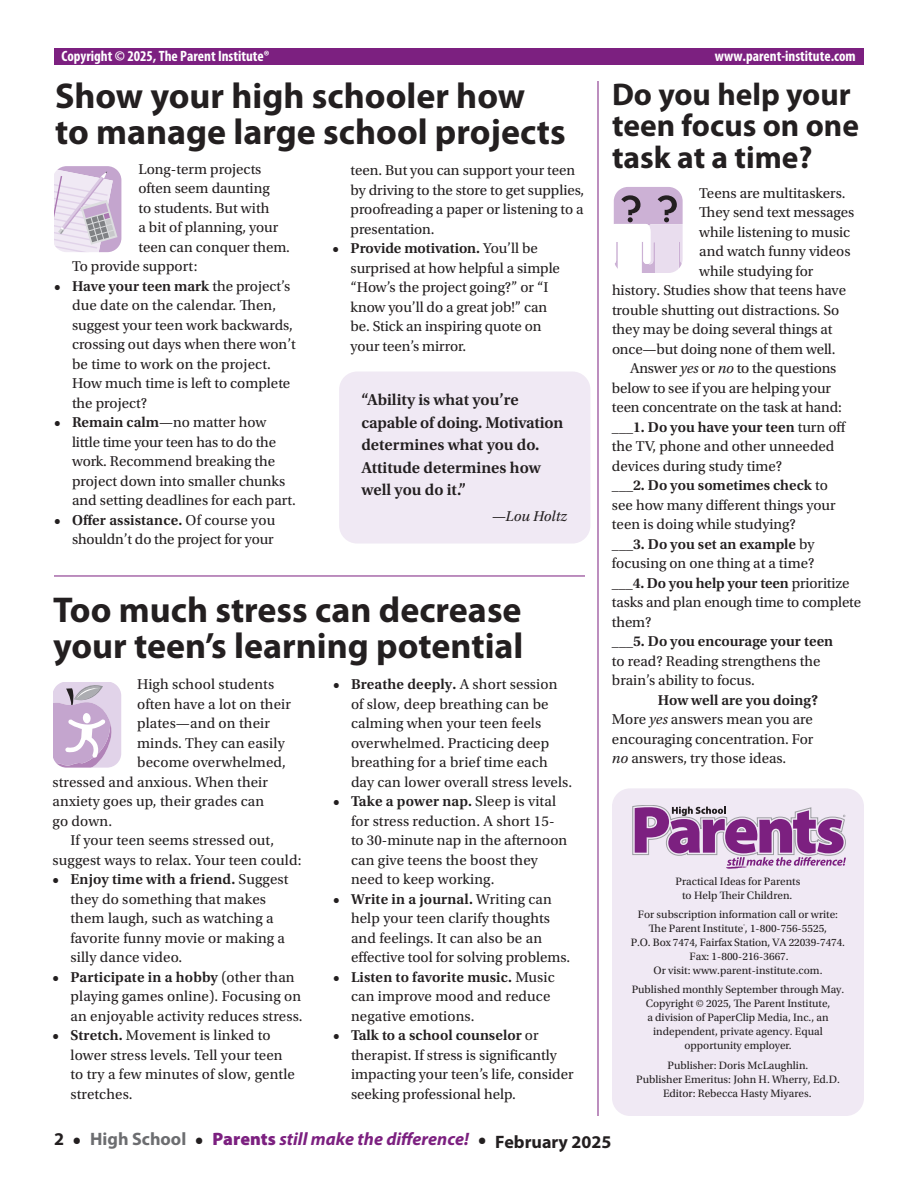
<style>
.page{position:relative;width:918px;height:1188px;background:#fff}
.page>*{position:absolute;margin:0;border:0;box-sizing:border-box;transform-origin:0 0}
.t1{font:700 36px/36px "Myriad Pro";color:#231f20}
.t2{font:700 31.5px/31.5px "Myriad Pro";color:#231f20}
.t3{font:italic 700 18px "Myriad Pro";color:#7c2080}
.t4{font:700 18px "Myriad Pro";color:#231f20}
.t5{font:600 16.5px/22.5px "Utopia Std";color:#231f20}
.t6{font:15px/19.5px "Utopia Std";color:#231f20}
.t7{font:600 15px "Utopia Std";color:#231f20}
.t8{font:700 condensed 15px "Myriad Pro";color:#fff}
.t9{font:italic 15px "Utopia Std";color:#231f20}
.t10{font:11.25px/14.1px "Utopia Std";color:#231f20;text-align:center}
.s1{font-weight:600}
.s2{font-style:italic}
.s3{font-weight:400}
.s4{font-style:normal;color:#231f20}
.s5{font-family:"Utopia Std";font-style:normal;color:#231f20}
.s6{font-style:normal;color:#6c6d70}
.s7{font-weight:900;font-style:normal}
</style>
<div class="page">
<div style="left:612px;top:788px;width:252px;height:328px;background:#f0e9f4;border-radius:18px"></div>
<div style="left:54px;top:49px;width:810px;height:16px;background:#7c2080"></div>
<hr style="left:54px;top:576px;width:531px;height:1px;background:#7c2080">
<hr style="left:598px;top:81px;width:1px;height:1035px;background:#7c2080">
<div style="left:339px;top:372px;width:251px;height:172px;background:#f0e9f4;border-radius:18px"></div>
<svg style="left:613px;top:187px;width:70px;height:86px"></svg>
<svg style="left:633px;top:805px;width:213px;height:64px"></svg>
<svg style="left:54px;top:682px;width:68px;height:86px;background:#d2bed9"></svg>
<svg style="left:54px;top:166px;width:68px;height:87px;background:#d9ccdf"></svg>
<p class="t8" style="left:62px;top:46px;width:210px">Copyright © 2025, The Parent Institute®</p>
<p class="t8" style="left:715px;top:46px;width:142px">www.parent-institute.com</p>
<h2 class="t2" style="left:612px;top:77px;width:249px">Do you help your teen focus on one task at a time?</h2>
<h1 class="t1" style="left:55px;top:77px;width:512px">Show your high schooler how to manage large school projects</h1>
<p class="t6" style="left:138px;top:160px;width:125px">Long-term projects</p>
<p class="t6" style="left:138px;top:179px;width:133px">often seem daunting</p>
<p class="t6" style="left:138px;top:199px;width:132px">to students. But with</p>
<p class="t6" style="left:138px;top:218px;width:142px">a bit of planning, your</p>
<p class="t6" style="left:138px;top:238px;width:153px">teen can conquer them.</p>
<p class="t6" style="left:72px;top:257px;width:127px">To provide support:</p>
<p class="t6" style="left:72px;top:277px;width:225px;text-indent:-18px"><span class="s1">• Have your teen mark</span> the project’s due date on the calendar. Then, suggest your teen work backwards, crossing out days when there won’t be time to work on the project.<br>How much time is left to complete the project?</p>
<p class="t6" style="left:72px;top:413px;width:225px;text-indent:-18px"><span class="s1">• Remain calm</span>—no matter how little time your teen has to do the work. Recommend breaking the project down into smaller chunks and setting deadlines for each part.</p>
<p class="t6" style="left:54px;top:511px;width:223px;text-align:right"><span class="s1">• Offer assistance.</span> Of course you shouldn’t do the project for your</p>
<p class="t6" style="left:351px;top:161px;width:235px">teen. But you can support your teen by driving to the store to get supplies, proofreading a paper or listening to a presentation.</p>
<p class="t6" style="left:351px;top:239px;width:211px;text-indent:-18px"><span class="s1">• Provide motivation.</span> You’ll be surprised at how helpful a simple “How’s the project going?” or “I know you’ll do a great job!” can be. Stick an inspiring quote on your teen’s mirror.</p>
<p class="t5" style="left:361px;top:389px;width:203px">“Ability is what you’re capable of doing. Motivation determines what you do.<br>Attitude determines how well you do it.”</p>
<p class="t9" style="left:491px;top:508px;width:77px">—Lou Holtz</p>
<p class="t6" style="left:699px;top:183px;width:148px">Teens are multitaskers.</p>
<p class="t6" style="left:699px;top:203px;width:157px">They send text messages</p>
<p class="t6" style="left:699px;top:222px;width:153px">while listening to music</p>
<p class="t6" style="left:699px;top:242px;width:153px">and watch funny videos</p>
<p class="t6" style="left:699px;top:261px;width:116px">while studying for</p>
<p class="t6" style="left:612px;top:281px;width:236px">history. Studies show that teens have</p>
<p class="t6" style="left:612px;top:300px;width:229px">trouble shutting out distractions. So</p>
<p class="t6" style="left:612px;top:320px;width:222px">they may be doing several things at</p>
<p class="t6" style="left:612px;top:339px;width:225px">once—but doing none of them well.</p>
<p class="t6" style="left:630px;top:359px;width:208px">Answer <span class="s2">yes</span> or <span class="s2">no</span> to the questions</p>
<p class="t6" style="left:612px;top:378px;width:220px">below to see if you are helping your</p>
<p class="t6" style="left:612px;top:398px;width:231px">teen concentrate on the task at hand:</p>
<p class="t7" style="left:612px;top:418px;width:236px">___1. Do you have your teen <span class="s3">turn off</span></p>
<p class="t6" style="left:612px;top:437px;width:224px">the TV, phone and other unneeded</p>
<p class="t6" style="left:612px;top:456px;width:172px">devices during study time?</p>
<p class="t7" style="left:612px;top:477px;width:217px">___2. Do you sometimes check <span class="s3">to</span></p>
<p class="t6" style="left:612px;top:495px;width:225px">see how many different things your</p>
<p class="t6" style="left:612px;top:515px;width:185px">teen is doing while studying?</p>
<p class="t7" style="left:612px;top:535px;width:204px">___3. Do you set an example <span class="s3">by</span></p>
<p class="t6" style="left:612px;top:554px;width:204px">focusing on one thing at a time?</p>
<p class="t7" style="left:612px;top:574px;width:239px">___4. Do you help your teen <span class="s3">prioritize</span></p>
<p class="t6" style="left:612px;top:593px;width:251px">tasks and plan enough time to complete</p>
<p class="t6" style="left:612px;top:612px;width:41px">them?</p>
<p class="t7" style="left:612px;top:633px;width:223px">___5. Do you encourage your teen</p>
<p class="t6" style="left:612px;top:651px;width:210px">to read? Reading strengthens the brain’s ability to focus.</p>
<p class="t6" style="left:612px;top:690px;width:208px;text-indent:46px"><span class="s1">How well are you doing?<br></span>More <span class="s2">yes</span> answers mean you are encouraging concentration. For <span class="s2">no</span> answers, try those ideas.</p>
<h1 class="t1" style="left:53px;top:591px;width:472px">Too much stress can decrease your teen’s learning potential</h1>
<p class="t6" style="left:137px;top:675px;width:139px">High school students</p>
<p class="t6" style="left:137px;top:694px;width:155px">often have a lot on their</p>
<p class="t6" style="left:137px;top:714px;width:134px">plates—and on their</p>
<p class="t6" style="left:137px;top:733px;width:149px">minds. They can easily</p>
<p class="t6" style="left:137px;top:753px;width:150px">become overwhelmed,</p>
<p class="t6" style="left:53px;top:772px;width:217px">stressed and anxious. When their</p>
<p class="t6" style="left:52px;top:792px;width:213px">anxiety goes up, their grades can</p>
<p class="t6" style="left:52px;top:811px;width:61px">go down.</p>
<p class="t6" style="left:70px;top:831px;width:205px">If your teen seems stressed out,</p>
<p class="t6" style="left:52px;top:850px;width:251px">suggest ways to relax. Your teen could:</p>
<p class="t6" style="left:70px;top:870px;width:220px;text-indent:-18px"><span class="s1">• Enjoy time with a friend.</span> Suggest they do something that makes them laugh, such as watching a favorite funny movie or making a silly dance video.</p>
<p class="t6" style="left:70px;top:967px;width:234px;text-indent:-18px"><span class="s1">• Participate in a hobby</span> (other than playing games online). Focusing on an enjoyable activity reduces stress.</p>
<p class="t6" style="left:70px;top:1026px;width:226px;text-indent:-18px"><span class="s1">• Stretch.</span> Movement is linked to lower stress levels. Tell your teen to try a few minutes of slow, gentle stretches.</p>
<p class="t6" style="left:351px;top:675px;width:223px;text-indent:-18px"><span class="s1">• Breathe deeply.</span> A short session of slow, deep breathing can be calming when your teen feels overwhelmed. Practicing deep breathing for a brief time each day can lower overall stress levels.</p>
<p class="t6" style="left:351px;top:792px;width:218px;text-indent:-18px"><span class="s1">• Take a power nap.</span> Sleep is vital for stress reduction. A short 15- to 30-minute nap in the afternoon can give teens the boost they need to keep working.</p>
<p class="t6" style="left:351px;top:889px;width:221px;text-indent:-18px"><span class="s1">• Write in a journal.</span> Writing can help your teen clarify thoughts and feelings. It can also be an effective tool for solving problems.</p>
<p class="t6" style="left:351px;top:967px;width:205px;text-indent:-18px"><span class="s1">• Listen to favorite music.</span> Music can improve mood and reduce negative emotions.</p>
<p class="t6" style="left:351px;top:1026px;width:224px;text-indent:-18px"><span class="s1">• Talk to a school counselor</span> or therapist. If stress is significantly impacting your teen’s life, consider seeking professional help.</p>
<p class="t4" style="left:495px;top:1130px;width:118px">February 2025</p>
<p class="t10" style="left:676px;top:875px;width:126px">Practical Ideas for Parents to Help Their Children.</p>
<p class="t10" style="left:631px;top:907px;width:216px">For subscription information call or write:<br>The Parent Institute<sup>®</sup>, 1-800-756-5525,<br>P.O. Box 7474, Fairfax Station, VA 22039-7474.<br>Fax: 1-800-216-3667.<br>Or visit: www.parent-institute.com.</p>
<p class="t10" style="left:632px;top:982px;width:214px">Published monthly September through May.<br>Copyright © 2025, The Parent Institute,<br>a division of PaperClip Media, Inc., an independent, private agency. Equal opportunity employer.</p>
<p class="t10" style="left:636px;top:1059px;width:205px">Publisher: Doris McLaughlin.<br>Publisher Emeritus: John H. Wherry, Ed.D.<br>Editor: Rebecca Hasty Miyares.</p>
<p class="t3" style="left:54px;top:1127px;width:434px"><span class="s4">2</span> <span class="s5">•</span> <span class="s6">High School</span> <span class="s5">•</span> <span class="s7">Parents</span> still make the difference! <span class="s5">•</span></p>
</div>
